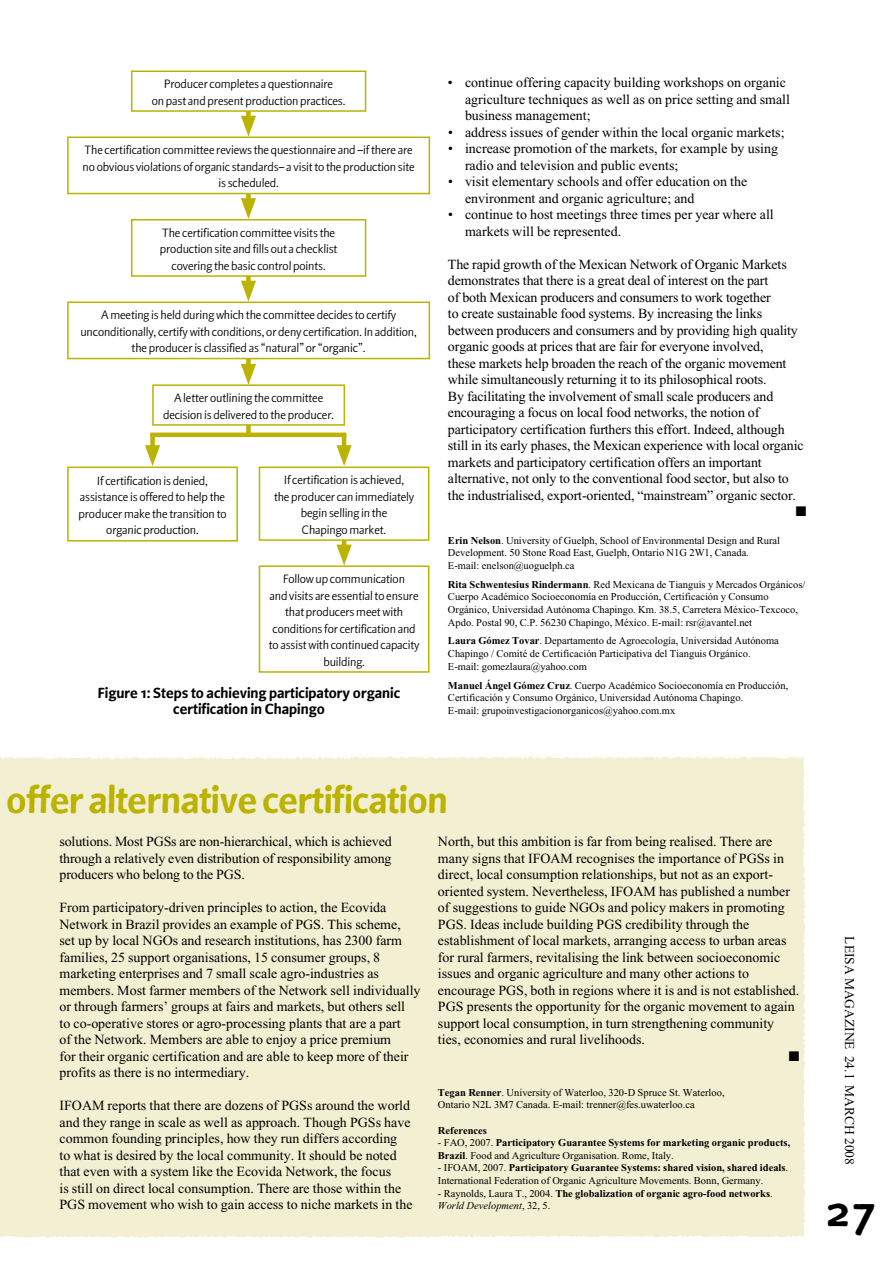
<style>
.page{position:relative;width:893px;height:1263px;background:#fff}
.page>*{position:absolute;margin:0;border:0;box-sizing:border-box;transform-origin:0 0}
.t1{font:48px "Beo Sans Bold R11";color:#000}
.t2{font:42px "Beo Sans Bold R11";letter-spacing:-.01em;color:#bbb300}
.t3{font:16.5px/16.5px "Beo Sans Bold R11";color:#000;text-align:center}
.t4{font:13.95px/16.5px "Times New Roman";color:#000}
.t5{font:13.95px "Zapf Dingbats ITC";color:#000}
.t6{font:13.5px/16.5px "Beo Sans R11";letter-spacing:-.005em;color:#000;text-align:center}
.t7{font:13.5px "Times New Roman";color:#000}
.t8{font:10.5px/12.6px "Times New Roman";color:#000}
.t9{font:700 10.5px/12.6px "Times New Roman";color:#000}
.s1{font-weight:700}
.s2{font-weight:400}
.s3{font-weight:400;font-style:italic}
</style>
<div class="page">
<div style="left:0;top:770px;width:805px;height:456px;background:#f2efd2"></div>
<div style="left:246px;top:96px;width:5px;height:28px;background:#bbb300"></div>
<svg style="left:241px;top:116px;width:15px;height:21px"></svg>
<div style="left:246px;top:178px;width:5px;height:28px;background:#bbb300"></div>
<svg style="left:241px;top:198px;width:15px;height:21px"></svg>
<div style="left:246px;top:261px;width:5px;height:28px;background:#bbb300"></div>
<svg style="left:241px;top:281px;width:15px;height:21px"></svg>
<div style="left:246px;top:344px;width:5px;height:28px;background:#bbb300"></div>
<svg style="left:241px;top:364px;width:15px;height:20px"></svg>
<hr style="left:342px;top:524px;width:4px;height:29px;background:#bbb300">
<svg style="left:336px;top:545px;width:16px;height:20px"></svg>
<hr style="left:342px;top:434px;width:4px;height:19px;background:#bbb300">
<svg style="left:336px;top:445px;width:16px;height:21px"></svg>
<div style="left:246px;top:388px;width:5px;height:46px;background:#bbb300"></div>
<div style="left:150px;top:434px;width:5px;height:19px;background:#bbb300"></div>
<svg style="left:145px;top:445px;width:15px;height:21px"></svg>
<hr style="left:150px;top:433px;width:196px;height:4px;background:#bbb300">
<div style="left:132px;top:71px;width:234px;height:40px;background:#fff"></div>
<div style="left:131px;top:71px;width:235px;height:41px;border:2px solid #bbb300"></div>
<div style="left:68px;top:137px;width:361px;height:57px;background:#fff"></div>
<div style="left:67px;top:137px;width:363px;height:57px;border:2px solid #bbb300"></div>
<div style="left:132px;top:220px;width:234px;height:56px;background:#fff"></div>
<div style="left:131px;top:219px;width:235px;height:58px;border:2px solid #bbb300"></div>
<div style="left:68px;top:302px;width:361px;height:57px;background:#fff"></div>
<div style="left:67px;top:302px;width:363px;height:57px;border:2px solid #bbb300"></div>
<div style="left:153px;top:385px;width:191px;height:40px;background:#fff"></div>
<div style="left:152px;top:384px;width:193px;height:42px;border:2px solid #bbb300"></div>
<div style="left:67px;top:467px;width:171px;height:75px;border:2px solid #bbb300"></div>
<div style="left:259px;top:467px;width:170px;height:73px;background:#fff"></div>
<div style="left:259px;top:467px;width:170px;height:74px;border:2px solid #bbb300"></div>
<div style="left:259px;top:565px;width:170px;height:108px;border:2px solid #bbb300"></div>
<svg style="left:0;top:756px;width:805px;height:14px"></svg>
<svg style="left:0;top:1226px;width:805px;height:12px"></svg>
<p class="t6" style="left:152px;top:76px;width:195px">Producer completes a questionnaire<br>on past and present production practices.</p>
<p class="t6" style="left:83px;top:142px;width:333px">The certification committee reviews the questionnaire and –if there are no obvious violations of organic standards– a visit to the production site is scheduled.</p>
<p class="t6" style="left:160px;top:224px;width:179px">The certification committee visits the production site and fills out a checklist covering the basic control points.</p>
<p class="t6" style="left:80px;top:307px;width:338px">A meeting is held during which the committee decides to certify unconditionally, certify with conditions, or deny certification. In addition, the producer is classified as “natural” or “organic”.</p>
<p class="t6" style="left:163px;top:390px;width:173px">A letter outlining the committee decision is delivered to the producer.</p>
<p class="t6" style="left:79px;top:472px;width:149px">If certification is denied, assistance is offered to help the producer make the transition to organic production.</p>
<p class="t6" style="left:274px;top:472px;width:142px">If certification is achieved,<br>the producer can immediately begin selling in the<br>Chapingo market.</p>
<p class="t6" style="left:269px;top:571px;width:152px">Follow up communication<br>and visits are essential to ensure that producers meet with conditions for certification and to assist with continued capacity building.</p>
<p class="t3" style="left:98px;top:684px;width:304px">Figure 1: Steps to achieving participatory organic certification in Chapingo</p>
<p class="t4" style="left:465px;top:74px;width:327px;text-indent:-17px">• continue offering capacity building workshops on organic agriculture techniques as well as on price setting and small business management;</p>
<p class="t4" style="left:448px;top:124px;width:338px">• address issues of gender within the local organic markets;</p>
<p class="t4" style="left:465px;top:140px;width:314px;text-indent:-17px">• increase promotion of the markets, for example by using radio and television and public events;</p>
<p class="t4" style="left:465px;top:173px;width:284px;text-indent:-17px">• visit elementary schools and offer education on the environment and organic agriculture; and</p>
<p class="t4" style="left:465px;top:206px;width:310px;text-indent:-17px">• continue to host meetings three times per year where all markets will be represented.</p>
<p class="t4" style="left:448px;top:256px;width:357px">The rapid growth of the Mexican Network of Organic Markets demonstrates that there is a great deal of interest on the part<br>of both Mexican producers and consumers to work together<br>to create sustainable food systems. By increasing the links between producers and consumers and by providing high quality organic goods at prices that are fair for everyone involved,<br>these markets help broaden the reach of the organic movement while simultaneously returning it to its philosophical roots.<br>By facilitating the involvement of small scale producers and encouraging a focus on local food networks, the notion of participatory certification furthers this effort. Indeed, although still in its early phases, the Mexican experience with local organic markets and participatory certification offers an important alternative, not only to the conventional food sector, but also to the industrialised, export-oriented, “mainstream” organic sector.</p>
<p class="t5" style="left:796px;top:505px;width:12px">■</p>
<p class="t8" style="left:448px;top:534px;width:334px"><span class="s1">Erin Nelson</span>. University of Guelph, School of Environmental Design and Rural<br>Development. 50 Stone Road East, Guelph, Ontario N1G 2W1, Canada.<br>E-mail: enelson@uoguelph.ca</p>
<p class="t8" style="left:448px;top:578px;width:359px"><span class="s1">Rita Schwentesius Rindermann</span>. Red Mexicana de Tianguis y Mercados Orgánicos/ Cuerpo Académico Socioeconomía en Producción, Certificación y Consumo Orgánico, Universidad Autónoma Chapingo. Km. 38.5, Carretera México-Texcoco, Apdo. Postal 90, C.P. 56230 Chapingo, México. E-mail: rsr@avantel.net</p>
<p class="t8" style="left:448px;top:635px;width:332px"><span class="s1">Laura Gómez Tovar</span>. Departamento de Agroecología, Universidad Autónoma<br>Chapingo / Comité de Certificación Participativa del Tianguis Orgánico.<br>E-mail: gomezlaura@yahoo.com</p>
<p class="t8" style="left:448px;top:679px;width:342px"><span class="s1">Manuel Ángel Gómez Cruz</span>. Cuerpo Académico Socioeconomía en Producción,<br>Certificación y Consumo Orgánico, Universidad Autónoma Chapingo.<br>E-mail: grupoinvestigacionorganicos@yahoo.com.mx</p>
<h2 class="t2" style="left:6px;top:779px;width:443px">offer alternative certification</h2>
<p class="t4" style="left:60px;top:833px;width:334px;text-align:justify">solutions. Most PGSs are non-hierarchical, which is achieved through a relatively even distribution of responsibility among producers who belong to the PGS.</p>
<p class="t4" style="left:60px;top:899px;width:363px">From participatory-driven principles to action, the Ecovida Network in Brazil provides an example of PGS. This scheme,<br>set up by local NGOs and research institutions, has 2300 farm families, 25 support organisations, 15 consumer groups, 8 marketing enterprises and 7 small scale agro-industries as members. Most farmer members of the Network sell individually or through farmers’ groups at fairs and markets, but others sell<br>to co-operative stores or agro-processing plants that are a part<br>of the Network. Members are able to enjoy a price premium<br>for their organic certification and are able to keep more of their profits as there is no intermediary.</p>
<p class="t4" style="left:60px;top:1097px;width:355px">IFOAM reports that there are dozens of PGSs around the world and they range in scale as well as approach. Though PGSs have common founding principles, how they run differs according<br>to what is desired by the local community. It should be noted that even with a system like the Ecovida Network, the focus<br>is still on direct local consumption. There are those within the PGS movement who wish to gain access to niche markets in the</p>
<p class="t4" style="left:438px;top:833px;width:363px">North, but this ambition is far from being realised. There are many signs that IFOAM recognises the importance of PGSs in direct, local consumption relationships, but not as an export&shy;oriented system. Nevertheless, IFOAM has published a number of suggestions to guide NGOs and policy makers in promoting PGS. Ideas include building PGS credibility through the establishment of local markets, arranging access to urban areas for rural farmers, revitalising the link between socioeconomic issues and organic agriculture and many other actions to encourage PGS, both in regions where it is and is not established.<br>PGS presents the opportunity for the organic movement to again support local consumption, in turn strengthening community ties, economies and rural livelihoods.</p>
<p class="t5" style="left:789px;top:1049px;width:12px">■</p>
<p class="t8" style="left:438px;top:1086px;width:288px"><span class="s1">Tegan Renner</span>. University of Waterloo, 320-D Spruce St. Waterloo,<br>Ontario N2L 3M7 Canada. E-mail: trenner@fes.uwaterloo.ca</p>
<p class="t9" style="left:438px;top:1124px;width:50px">References</p>
<p class="t9" style="left:438px;top:1136px;width:354px"><span class="s2">- FAO, 2007.</span> Participatory Guarantee Systems for marketing organic products,<br>Brazil<span class="s2">. Food and Agriculture Organisation. Rome, Italy.</span></p>
<p class="t8" style="left:438px;top:1161px;width:352px">- IFOAM, 2007. <span class="s1">Participatory Guarantee Systems: shared vision, shared ideals</span>.<br>International Federation of Organic Agriculture Movements. Bonn, Germany.</p>
<p class="t9" style="left:438px;top:1187px;width:336px"><span class="s2">- Raynolds, Laura T., 2004.</span> The globalization of organic agro-food networks<span class="s2">.<br></span><span class="s3">World Development</span><span class="s2">, 32, 5.</span></p>
<p class="t7" style="left:857px;top:936px;width:230px;rotate:90deg">LEISA Magazine 24.1 march 2008</p>
<h1 class="t1" style="left:824px;top:1187px;width:54px">27</h1>
</div>
